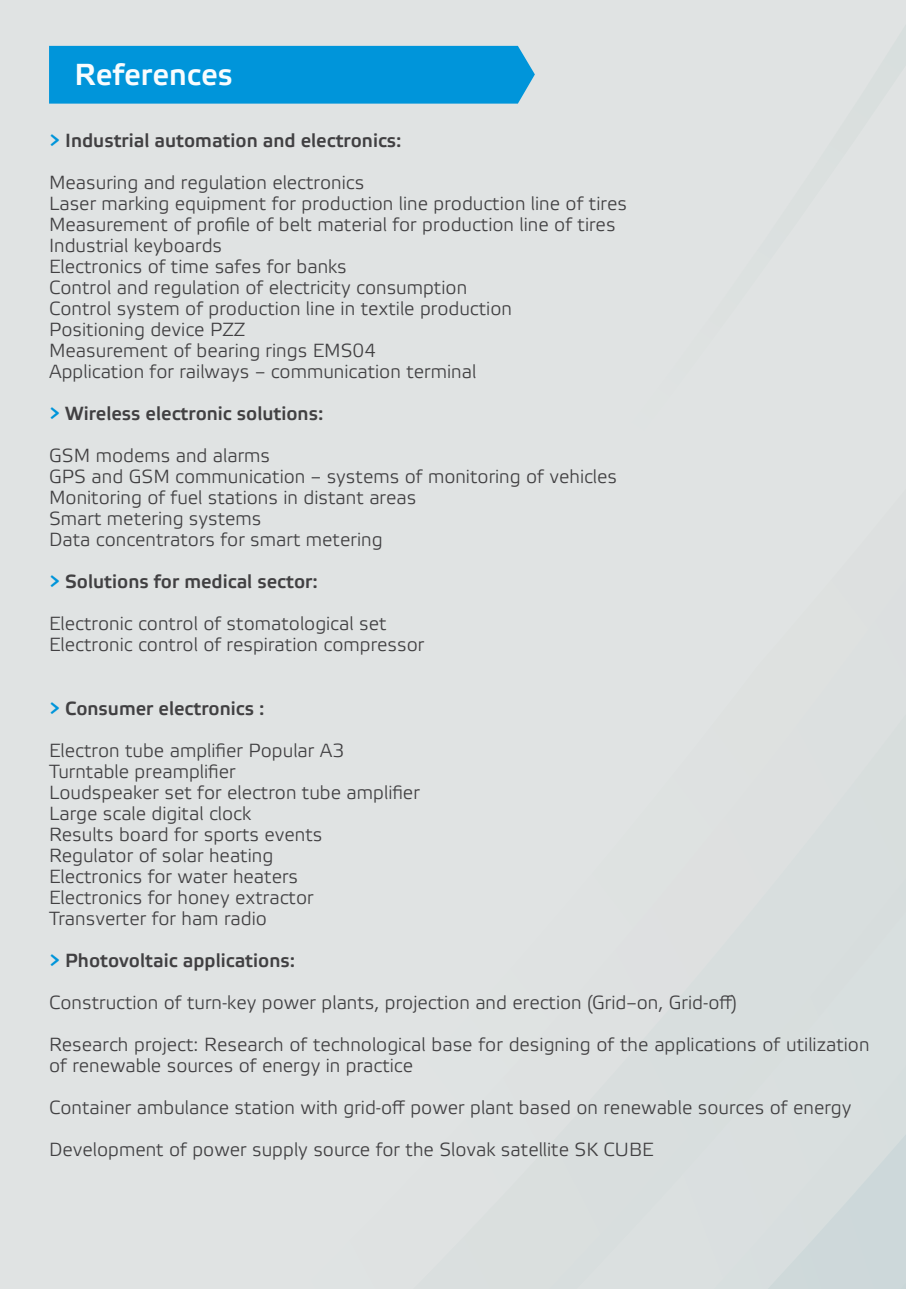
<style>
.page{position:relative;width:906px;height:1289px;background:#e0e3e3}
.page>*{position:absolute;margin:0;border:0;box-sizing:border-box;transform-origin:0 0}
.t1{font:700 30.3px "Elektra Light Pro";color:#f8fcfe}
.t2{font:19.05px/21px "Elektra Light Pro";color:#414042}
.t3{font:700 19.05px "Elektra Light Pro";color:#414042}
.s1{color:#0095da}
</style>
<div class="page">
<h1 class="t1" style="left:74px;top:58px;width:160px">References</h1>
<p class="t3" style="left:49px;top:130px;width:354px"><span class="s1">&gt;</span> Industrial automation and electronics:</p>
<p class="t2" style="left:49px;top:173px;width:579px">Measuring and regulation electronics<br>Laser marking equipment for production line production line of tires Measurement of profile of belt material for production line of tires Industrial keyboards<br>Electronics of time safes for banks<br>Control and regulation of electricity consumption<br>Control system of production line in textile production<br>Positioning device PZZ<br>Measurement of bearing rings EMS04<br>Application for railways – communication terminal</p>
<p class="t3" style="left:49px;top:403px;width:276px"><span class="s1">&gt;</span> Wireless electronic solutions:</p>
<p class="t2" style="left:49px;top:446px;width:569px">GSM modems and alarms<br>GPS and GSM communication – systems of monitoring of vehicles Monitoring of fuel stations in distant areas<br>Smart metering systems<br>Data concentrators for smart metering</p>
<p class="t3" style="left:49px;top:571px;width:270px"><span class="s1">&gt;</span> Solutions for medical sector:</p>
<p class="t2" style="left:49px;top:614px;width:377px">Electronic control of stomatological set<br>Electronic control of respiration compressor</p>
<p class="t3" style="left:49px;top:697px;width:217px"><span class="s1">&gt;</span> Consumer electronics :</p>
<p class="t2" style="left:49px;top:740px;width:372px">Electron tube amplifier Popular A3<br>Turntable preamplifier<br>Loudspeaker set for electron tube amplifier<br>Large scale digital clock<br>Results board for sports events<br>Regulator of solar heating<br>Electronics for water heaters<br>Electronics for honey extractor<br>Transverter for ham radio</p>
<p class="t3" style="left:49px;top:949px;width:248px"><span class="s1">&gt;</span> Photovoltaic applications:</p>
<p class="t2" style="left:49px;top:992px;width:689px">Construction of turn-key power plants, projection and erection (Grid–on, Grid-off)</p>
<p class="t2" style="left:49px;top:1034px;width:822px">Research project: Research of technological base for designing of the applications of utilization of renewable sources of energy in practice</p>
<p class="t2" style="left:49px;top:1097px;width:804px">Container ambulance station with grid-off power plant based on renewable sources of energy</p>
<p class="t2" style="left:49px;top:1139px;width:606px">Development of power supply source for the Slovak satellite SK CUBE</p>
</div>
